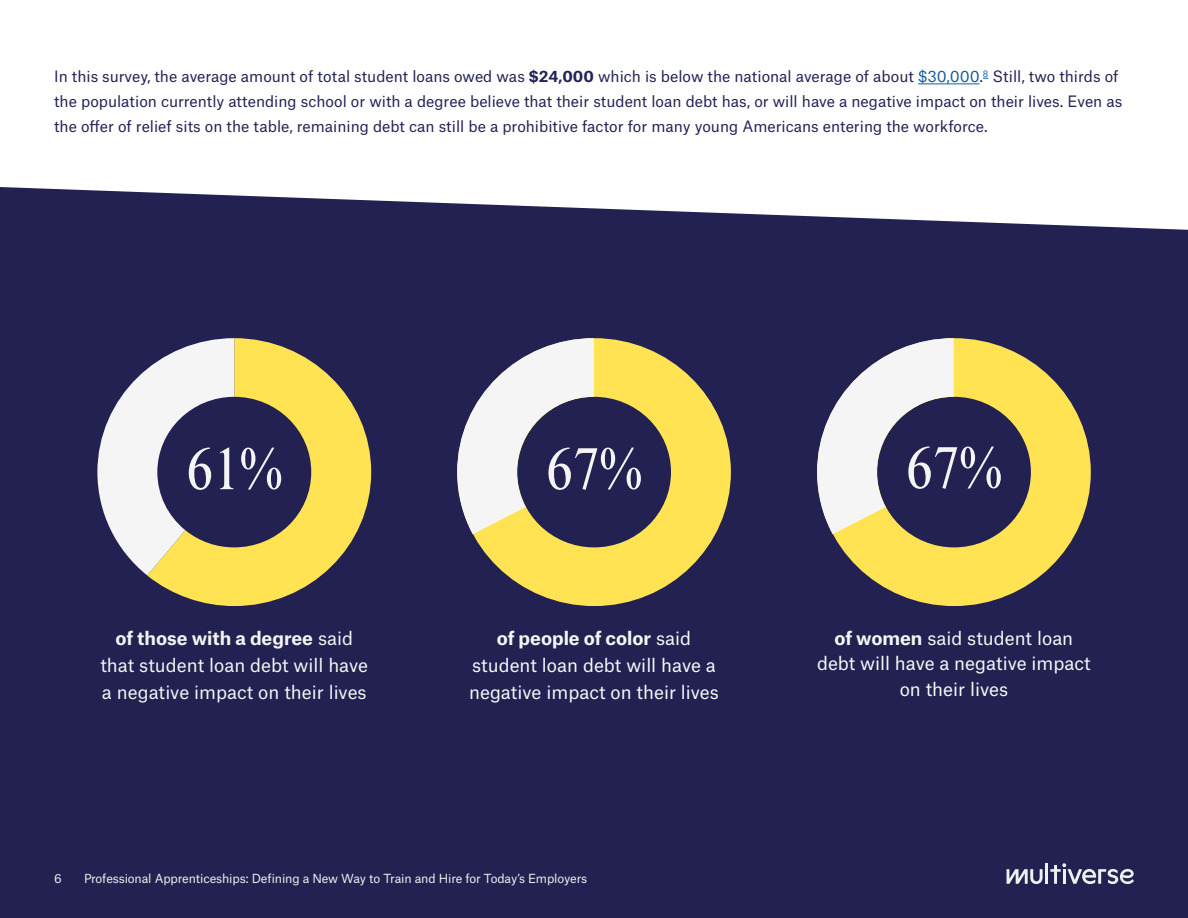
<style>
.page{position:relative;width:1188px;height:918px;background:#fff}
.page>*{position:absolute;margin:0;border:0;box-sizing:border-box;transform-origin:0 0}
.t1{font:condensed 60px "Times NRMT Pro";color:#f4f4f4}
.t2{font:18px/27px "Atlas Grotesk";color:#f5f7f7;text-align:center}
.t3{font:18px/27px "Atlas Grotesk";color:#f4f4f4;text-align:center}
.t4{font:15px/25px "Atlas Grotesk";color:#222355}
.t5{font:12px "Atlas Grotesk";letter-spacing:-.01em;color:#eff0f0}
.s1{font-weight:700}
.s2{color:#175d9e}
</style>
<div class="page">
<div style="left:0;top:187px;width:1188px;height:731px;background:#222152"></div>
<hr style="left:918px;top:84px;width:62px;height:1px;background:#175d9e">
<svg style="left:147px;top:338px;width:224px;height:268px;fill:#ffe352"></svg>
<svg style="left:97px;top:338px;width:137px;height:237px"></svg>
<svg style="left:457px;top:338px;width:274px;height:268px;fill:#ffe352"></svg>
<svg style="left:457px;top:338px;width:137px;height:196px"></svg>
<svg style="left:817px;top:338px;width:274px;height:268px;fill:#ffe352"></svg>
<svg style="left:817px;top:338px;width:137px;height:196px"></svg>
<hr style="left:1045px;top:863px;width:3px;height:21px;background:#eff0f0">
<svg style="left:1007px;top:869px;width:36px;height:15px"></svg>
<svg style="left:1050px;top:863px;width:84px;height:21px"></svg>
<p class="t4" style="left:54px;top:63px;width:1070px">In this survey, the average amount of total student loans owed was <span class="s1">$24,000</span> which is below the national average of about <span class="s2">$30,000</span>.<sup>8</sup> Still, two thirds of the population currently attending school or with a degree believe that their student loan debt has, or will have a negative impact on their lives. Even as the offer of relief sits on the table, remaining debt can still be a prohibitive factor for many young Americans entering the workforce.</p>
<p class="t1" style="left:186px;top:434px;width:98px">61%</p>
<p class="t1" style="left:546px;top:434px;width:98px">67%</p>
<p class="t1" style="left:906px;top:433px;width:98px">67%</p>
<p class="t3" style="left:100px;top:622px;width:269px"><span class="s1">of those with a degree</span> said that student loan debt will have a negative impact on their lives</p>
<p class="t2" style="left:469px;top:622px;width:251px"><span class="s1">of people of color</span> said student loan debt will have a negative impact on their lives</p>
<p class="t2" style="left:817px;top:623px;width:275px;line-height:25.5px"><span class="s1">of women</span> said student loan debt will have a negative impact on their lives</p>
<p class="t5" style="left:54px;top:869px;width:9px">6</p>
<p class="t5" style="left:84px;top:869px;width:505px">Professional Apprenticeships: Defining a New Way to Train and Hire for Today’s Employers</p>
</div>
